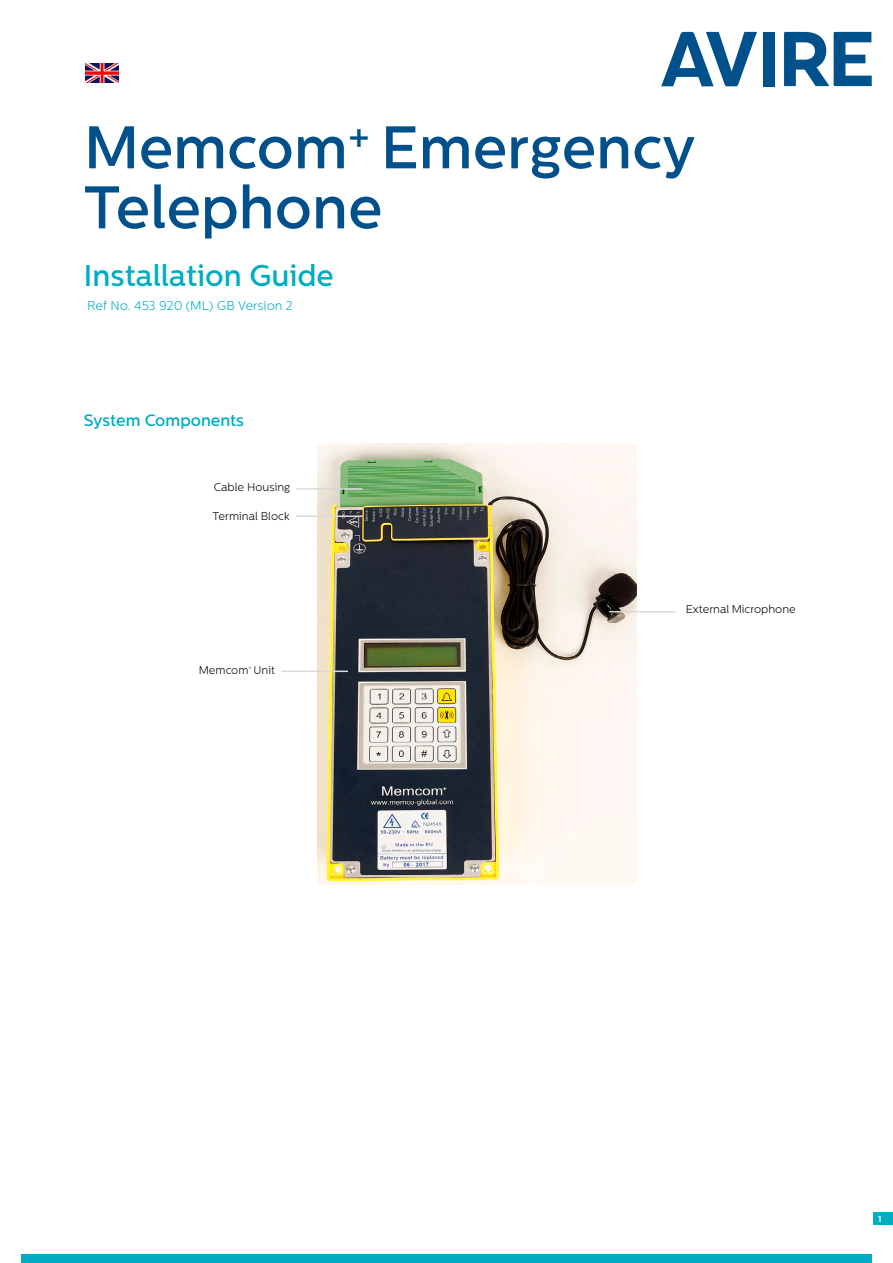
<style>
.page{position:relative;width:893px;height:1263px;background:#fff}
.page>*{position:absolute;margin:0;border:0;box-sizing:border-box;transform-origin:0 0}
.t1{font:500 60px/60px "Centrale Sans";color:#00508c}
.t2{font:500 30px "Centrale Sans";color:#00adc1}
.t3{font:500 16.5px "Centrale Sans";color:#00adc1}
.t4{font:300 12.75px "Centrale Sans";color:#00adc1}
.t5{font:300 11.25px "Centrale Sans";color:#000}
.t6{font:700 9px "Centrale Sans";color:#fff}
</style>
<div class="page">
<div style="left:874px;top:1212px;width:19px;height:13px;background:#00adc1"></div>
<svg style="left:661px;top:32px;width:96px;height:54px"></svg>
<div style="left:763px;top:32px;width:12px;height:54px;background:#00508c"></div>
<svg style="left:784px;top:32px;width:88px;height:54px"></svg>
<img style="left:318px;top:443px;width:319px;height:441px">
<hr style="left:296px;top:488px;width:67px;height:2px;background:#dadada">
<hr style="left:296px;top:515px;width:67px;height:2px;background:#dadada">
<hr style="left:609px;top:611px;width:67px;height:1px;background:#dadada">
<hr style="left:281px;top:670px;width:67px;height:2px;background:#dadada">
<div style="left:21px;top:1254px;width:851px;height:9px;background:#00adc1"></div>
<img style="left:85px;top:64px;width:33px;height:19px">
<h1 class="t1" style="left:84px;top:117px;width:612px">Memcom<sup>+</sup> Emergency<br>Telephone</h1>
<h2 class="t2" style="left:84px;top:258px;width:251px">Installation Guide</h2>
<p class="t4" style="left:87px;top:299px;width:207px">Ref No. 453 920 (ML) GB Version 2</p>
<h3 class="t3" style="left:84px;top:411px;width:162px">System Components</h3>
<p class="t5" style="left:214px;top:481px;width:78px">Cable Housing</p>
<p class="t5" style="left:213px;top:510px;width:79px">Terminal Block</p>
<p class="t5" style="left:199px;top:663px;width:78px">Memcom<sup>+</sup> Unit</p>
<p class="t5" style="left:686px;top:603px;width:112px">External Microphone</p>
<p class="t6" style="left:878px;top:1213px;width:5px">1</p>
</div>
